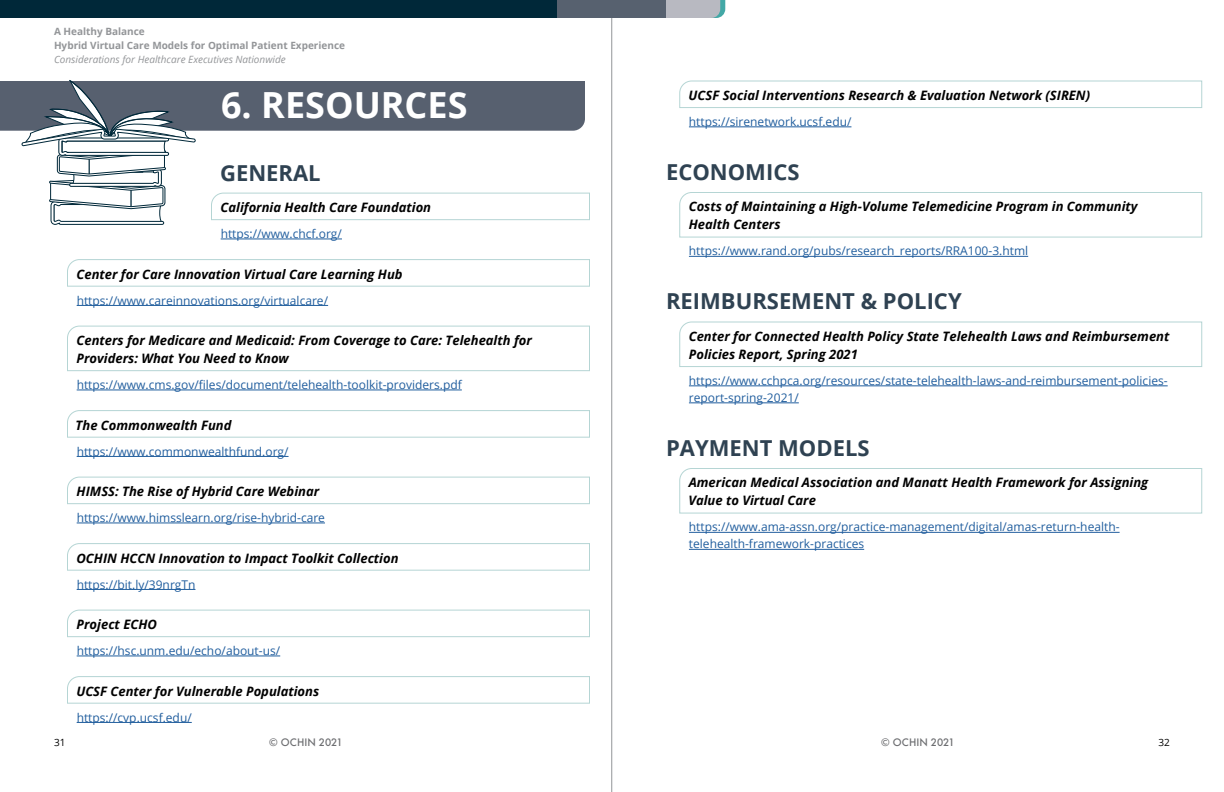
<style>
.page{position:relative;width:1224px;height:792px;background:#fff}
.page>*{position:absolute;margin:0;border:0;box-sizing:border-box;transform-origin:0 0}
.Spread_Title_Next_Sp{font:700 36px "Open Sans";color:#fff}
.H1_Header{font:700 22px "Open Sans";color:#2f4252}
.Sidebar_Resource_Hea{font:italic 700 13px/18px "Open Sans";color:#000}
.Sidebar_Resourse_Hea{font:italic 700 13px "Open Sans";color:#000}
.Sidebar_Resource_Web{font:12px/17px "Open Sans";color:#215e9e}
.t1{font:700 10px/14px "Open Sans";color:#939598}
.t2{font:italic 10px "Open Sans";color:#939598}
.t3{font:500 10px "Futura";color:#6d6e71}
.t4{font:10px "Open Sans";color:#000}
</style>
<div class="page">
<hr style="left:612px;top:0;width:1px;height:792px;background:#939598">
<div style="left:0;top:0;width:558px;height:18px;background:#002839"></div>
<div style="left:558px;top:0;width:108px;height:18px;background:#57616f"></div>
<svg style="left:666px;top:0;width:59px;height:18px"></svg>
<svg style="left:679px;top:80px;width:524px;height:28px"></svg>
<hr style="left:689px;top:127px;width:162px;height:1px;background:#215e9e">
<svg style="left:679px;top:192px;width:524px;height:46px"></svg>
<hr style="left:689px;top:256px;width:339px;height:1px;background:#215e9e">
<svg style="left:679px;top:321px;width:524px;height:46px"></svg>
<hr style="left:689px;top:386px;width:479px;height:1px;background:#215e9e">
<hr style="left:689px;top:403px;width:110px;height:1px;background:#215e9e">
<svg style="left:679px;top:468px;width:524px;height:46px"></svg>
<hr style="left:689px;top:532px;width:431px;height:1px;background:#215e9e">
<hr style="left:689px;top:549px;width:175px;height:1px;background:#215e9e">
<hr style="left:221px;top:239px;width:121px;height:1px;background:#215e9e">
<svg style="left:67px;top:259px;width:523px;height:28px"></svg>
<hr style="left:77px;top:305px;width:251px;height:1px;background:#215e9e">
<svg style="left:67px;top:325px;width:523px;height:47px"></svg>
<hr style="left:77px;top:390px;width:385px;height:1px;background:#215e9e">
<svg style="left:67px;top:410px;width:523px;height:28px"></svg>
<hr style="left:77px;top:456px;width:212px;height:1px;background:#215e9e">
<svg style="left:67px;top:476px;width:523px;height:29px"></svg>
<hr style="left:77px;top:523px;width:248px;height:1px;background:#215e9e">
<svg style="left:67px;top:543px;width:523px;height:28px"></svg>
<hr style="left:77px;top:589px;width:118px;height:1px;background:#215e9e">
<svg style="left:67px;top:609px;width:523px;height:29px"></svg>
<hr style="left:77px;top:656px;width:203px;height:1px;background:#215e9e">
<svg style="left:67px;top:676px;width:523px;height:28px"></svg>
<hr style="left:77px;top:722px;width:115px;height:1px;background:#215e9e">
<svg style="left:0;top:80px;width:590px;height:145px"></svg>
<p class="t1" style="left:54px;top:24px;width:293px">A Healthy Balance<br>Hybrid Virtual Care Models for Optimal Patient Experience</p>
<p class="t2" style="left:54px;top:52px;width:233px">Considerations for Healthcare Executives Nationwide</p>
<p class="Spread_Title_Next_Sp" style="left:221px;top:79px;width:248px">6. RESOURCES</p>
<p class="H1_Header" style="left:220px;top:157px;width:102px">GENERAL</p>
<p class="Sidebar_Resource_Hea" style="left:220px;top:198px;width:212px">California Health Care Foundation</p>
<p class="Sidebar_Resource_Web" style="left:221px;top:225px;width:123px">https://www.chcf.org/</p>
<p class="Sidebar_Resource_Hea" style="left:76px;top:265px;width:328px">Center for Care Innovation Virtual Care Learning Hub</p>
<p class="Sidebar_Resource_Web" style="left:77px;top:291px;width:253px">https://www.careinnovations.org/virtualcare/</p>
<p class="Sidebar_Resource_Hea" style="left:76px;top:331px;width:457px">Centers for Medicare and Medicaid: From Coverage to Care: Telehealth for<br>Providers: What You Need to Know</p>
<p class="Sidebar_Resource_Web" style="left:77px;top:376px;width:387px">https://www.cms.gov/files/document/telehealth-toolkit-providers.pdf</p>
<p class="Sidebar_Resource_Hea" style="left:76px;top:416px;width:157px">The Commonwealth Fund</p>
<p class="Sidebar_Resource_Web" style="left:77px;top:442px;width:213px">https://www.commonwealthfund.org/</p>
<p class="Sidebar_Resource_Hea" style="left:77px;top:482px;width:244px">HIMSS: The Rise of Hybrid Care Webinar</p>
<p class="Sidebar_Resource_Web" style="left:77px;top:509px;width:250px">https://www.himsslearn.org/rise-hybrid-care</p>
<p class="Sidebar_Resource_Hea" style="left:76px;top:549px;width:324px">OCHIN HCCN Innovation to Impact Toolkit Collection</p>
<p class="Sidebar_Resource_Web" style="left:77px;top:575px;width:120px">https://bit.ly/39nrgTn</p>
<p class="Sidebar_Resource_Hea" style="left:77px;top:615px;width:82px">Project ECHO</p>
<p class="Sidebar_Resource_Web" style="left:77px;top:642px;width:205px">https://hsc.unm.edu/echo/about-us/</p>
<p class="Sidebar_Resource_Hea" style="left:76px;top:682px;width:244px">UCSF Center for Vulnerable Populations</p>
<p class="Sidebar_Resource_Web" style="left:77px;top:708px;width:117px">https://cvp.ucsf.edu/</p>
<p class="Sidebar_Resourse_Hea" style="left:689px;top:86px;width:403px">UCSF Social Interventions Research &amp; Evaluation Network (SIREN)</p>
<p class="Sidebar_Resource_Web" style="left:689px;top:113px;width:164px">https://sirenetwork.ucsf.edu/</p>
<p class="H1_Header" style="left:666px;top:156px;width:135px">ECONOMICS</p>
<p class="Sidebar_Resource_Hea" style="left:689px;top:197px;width:450px">Costs of Maintaining a High-Volume Telemedicine Program in Community<br>Health Centers</p>
<p class="Sidebar_Resource_Web" style="left:689px;top:242px;width:341px">https://www.rand.org/pubs/research_reports/RRA100-3.html</p>
<p class="H1_Header" style="left:666px;top:286px;width:297px">REIMBURSEMENT &amp; POLICY</p>
<p class="Sidebar_Resource_Hea" style="left:689px;top:327px;width:482px">Center for Connected Health Policy State Telehealth Laws and Reimbursement<br>Policies Report, Spring 2021</p>
<p class="Sidebar_Resource_Web" style="left:689px;top:372px;width:480px">https://www.cchpca.org/resources/state-telehealth-laws-and-reimbursement-policies&shy;report-spring-2021/</p>
<p class="H1_Header" style="left:666px;top:432px;width:205px">PAYMENT MODELS</p>
<p class="Sidebar_Resource_Hea" style="left:688px;top:473px;width:461px">American Medical Association and Manatt Health Framework for Assigning<br>Value to Virtual Care</p>
<p class="Sidebar_Resource_Web" style="left:689px;top:518px;width:432px">https://www.ama-assn.org/practice-management/digital/amas-return-health&shy;telehealth-framework-practices</p>
<p class="t4" style="left:54px;top:735px;width:13px">31</p>
<p class="t3" style="left:269px;top:736px;width:75px">© OCHIN 2021</p>
<p class="t3" style="left:881px;top:736px;width:75px">© OCHIN 2021</p>
<p class="t4" style="left:1159px;top:735px;width:13px">32</p>
</div>
